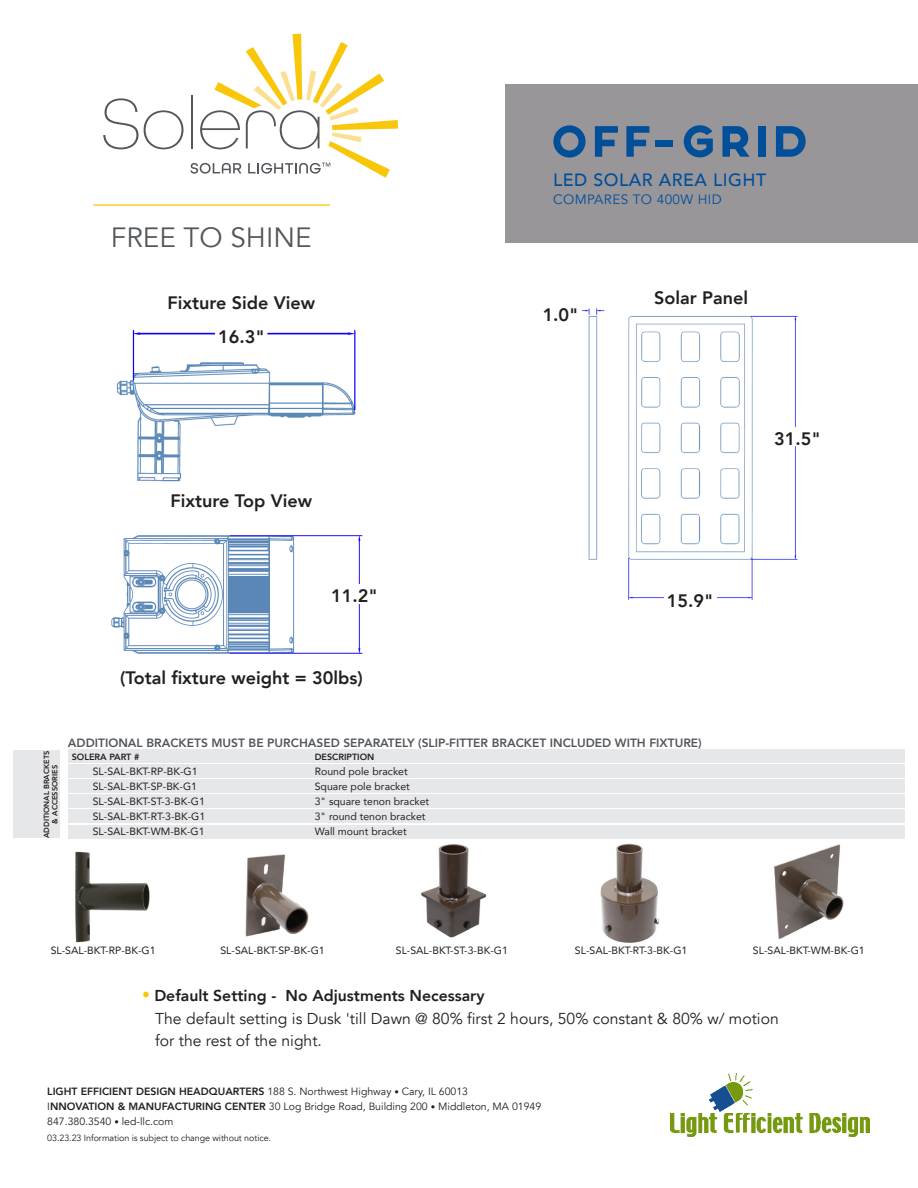
<style>
.page{position:relative;width:918px;height:1188px;background:#fff}
.page>*{position:absolute;margin:0;border:0;box-sizing:border-box;transform-origin:0 0}
.t1{font:27.75px "Avenir";color:#53565a}
.t2{font:800 18px "Avenir";color:#231f20}
.t3{font:500 17.7px "Avenir";letter-spacing:.03em;color:#014e99}
.t4{font:15.75px/22.5px "Avenir";color:#231f20}
.t5{font:800 15.75px "Avenir";color:#231f20}
.t6{font:13.5px "Avenir";letter-spacing:.03em;color:#014e99}
.t7{font:800 12px "Avenir";color:#53565a}
.t8{font:10.5px "Avenir";color:#231f20}
.t9{font:10.5px "Avenir";color:#231f20}
.t10{font:9px "Avenir";letter-spacing:-.01em;color:#231f20}
.t11{font:800 9px "Avenir";color:#231f20}
.t12{font:800 7.5px/8.2px "Avenir";color:#231f20;text-align:center}
.s1{font-weight:400;color:#f9c709}
.s2{font-weight:800}
.s3{font-size:9px}
</style>
<div class="page">
<div style="left:506px;top:84px;width:412px;height:158px;background:#99969a"></div>
<img style="left:671px;top:1074px;width:199px;height:62px">
<img style="left:111px;top:535px;width:252px;height:119px">
<div style="left:329px;top:584px;width:51px;height:20px;background:#fff"></div>
<img style="left:116px;top:329px;width:240px;height:153px">
<div style="left:215px;top:325px;width:52px;height:19px;background:#fff"></div>
<img style="left:582px;top:308px;width:216px;height:292px">
<div style="left:760px;top:427px;width:75px;height:19px;background:#fff"></div>
<div style="left:664px;top:589px;width:52px;height:19px;background:#fff"></div>
<div style="left:68px;top:764px;width:837px;height:14px;background:#e6e7e9"></div>
<div style="left:68px;top:749px;width:837px;height:14px;background:#e6e7e9"></div>
<div style="left:68px;top:795px;width:837px;height:13px;background:#e6e7e9"></div>
<div style="left:68px;top:780px;width:837px;height:13px;background:#e6e7e9"></div>
<div style="left:68px;top:825px;width:837px;height:13px;background:#e6e7e9"></div>
<div style="left:68px;top:810px;width:837px;height:13px;background:#e6e7e9"></div>
<div style="left:14px;top:750px;width:46px;height:88px;background:#e6e7e9"></div>
<img style="left:75px;top:851px;width:75px;height:92px">
<img style="left:245px;top:854px;width:64px;height:83px">
<img style="left:421px;top:844px;width:66px;height:94px">
<img style="left:600px;top:843px;width:60px;height:100px">
<img style="left:774px;top:844px;width:70px;height:95px">
<svg style="left:103px;top:98px;width:80px;height:51px"></svg>
<svg style="left:191px;top:34px;width:207px;height:144px"></svg>
<hr style="left:94px;top:204px;width:236px;height:2px;background:#f9c709">
<svg style="left:553px;top:125px;width:33px;height:33px"></svg>
<svg style="left:595px;top:126px;width:23px;height:31px"></svg>
<svg style="left:626px;top:126px;width:23px;height:31px"></svg>
<div style="left:656px;top:140px;width:17px;height:7px;background:#014e99"></div>
<svg style="left:684px;top:125px;width:29px;height:32px"></svg>
<svg style="left:722px;top:126px;width:28px;height:31px"></svg>
<div style="left:758px;top:126px;width:8px;height:31px;background:#014e99"></div>
<svg style="left:776px;top:126px;width:30px;height:31px"></svg>
<p class="t1" style="left:111px;top:221px;width:202px">FREE TO SHINE</p>
<p class="t2" style="left:167px;top:289px;width:149px">Fixture Side View</p>
<p class="t2" style="left:218px;top:322px;width:48px">16.3"</p>
<p class="t3" style="left:553px;top:165px;width:215px">LED SOLAR AREA LIGHT</p>
<p class="t6" style="left:553px;top:192px;width:170px">COMPARES TO 400W HID</p>
<p class="t2" style="left:543px;top:300px;width:37px">1.0"</p>
<p class="t2" style="left:654px;top:284px;width:95px">Solar Panel</p>
<p class="t2" style="left:170px;top:487px;width:143px">Fixture Top View</p>
<p class="t2" style="left:331px;top:582px;width:48px">11.2"</p>
<p class="t2" style="left:667px;top:587px;width:48px">15.9"</p>
<p class="t2" style="left:120px;top:664px;width:244px">(Total fixture weight = 30lbs)</p>
<p class="t12" style="left:42px;top:838px;width:89px;rotate:-90deg">ADDITIONAL BRACKETS &amp; ACCESSORIES</p>
<p class="t7" style="left:68px;top:733px;width:635px">ADDITIONAL BRACKETS MUST BE PURCHASED SEPARATELY (SLIP-FITTER BRACKET INCLUDED WITH FIXTURE)</p>
<p class="t11" style="left:72px;top:750px;width:69px">SOLERA PART #</p>
<p class="t11" style="left:315px;top:750px;width:61px">DESCRIPTION</p>
<p class="t8" style="left:93px;top:763px;width:106px">SL-SAL-BKT-RP-BK-G1</p>
<p class="t8" style="left:315px;top:763px;width:94px">Round pole bracket</p>
<p class="t8" style="left:93px;top:778px;width:106px">SL-SAL-BKT-SP-BK-G1</p>
<p class="t8" style="left:315px;top:778px;width:97px">Square pole bracket</p>
<p class="t8" style="left:93px;top:793px;width:114px">SL-SAL-BKT-ST-3-BK-G1</p>
<p class="t8" style="left:315px;top:793px;width:116px">3" square tenon bracket</p>
<p class="t8" style="left:93px;top:808px;width:114px">SL-SAL-BKT-RT-3-BK-G1</p>
<p class="t8" style="left:315px;top:808px;width:112px">3" round tenon bracket</p>
<p class="t8" style="left:93px;top:823px;width:113px">SL-SAL-BKT-WM-BK-G1</p>
<p class="t8" style="left:315px;top:823px;width:94px">Wall mount bracket</p>
<p class="t2" style="left:774px;top:425px;width:48px">31.5"</p>
<p class="t8" style="left:51px;top:942px;width:106px">SL-SAL-BKT-RP-BK-G1</p>
<p class="t8" style="left:220px;top:942px;width:106px">SL-SAL-BKT-SP-BK-G1</p>
<p class="t8" style="left:396px;top:942px;width:114px">SL-SAL-BKT-ST-3-BK-G1</p>
<p class="t8" style="left:575px;top:942px;width:114px">SL-SAL-BKT-RT-3-BK-G1</p>
<p class="t8" style="left:753px;top:942px;width:113px">SL-SAL-BKT-WM-BK-G1</p>
<p class="t5" style="left:142px;top:984px;width:344px"><span class="s1">•</span> Default Setting - No Adjustments Necessary</p>
<p class="t4" style="left:155px;top:1007px;width:625px">The default setting is Dusk 'till Dawn @ 80% first 2 hours, 50% constant &amp; 80% w/ motion for the rest of the night.</p>
<p class="t9" style="left:47px;top:1085px;width:422px"><span class="s2">LIGHT EFFICIENT DESIGN HEADQUARTERS</span> 188 S. Northwest Highway <span class="s3">•</span> Cary, IL 60013</p>
<p class="t9" style="left:47px;top:1100px;width:496px">I<span class="s2">NNOVATION &amp; MANUFACTURING CENTER</span> 30 Log Bridge Road, Building 200 <span class="s3">•</span> Middleton, MA 01949</p>
<p class="t9" style="left:47px;top:1115px;width:128px">847.380.3540 <span class="s3">•</span> led-llc.com</p>
<p class="t10" style="left:47px;top:1132px;width:225px">03.23.23 Information is subject to change without notice.</p>
</div>
